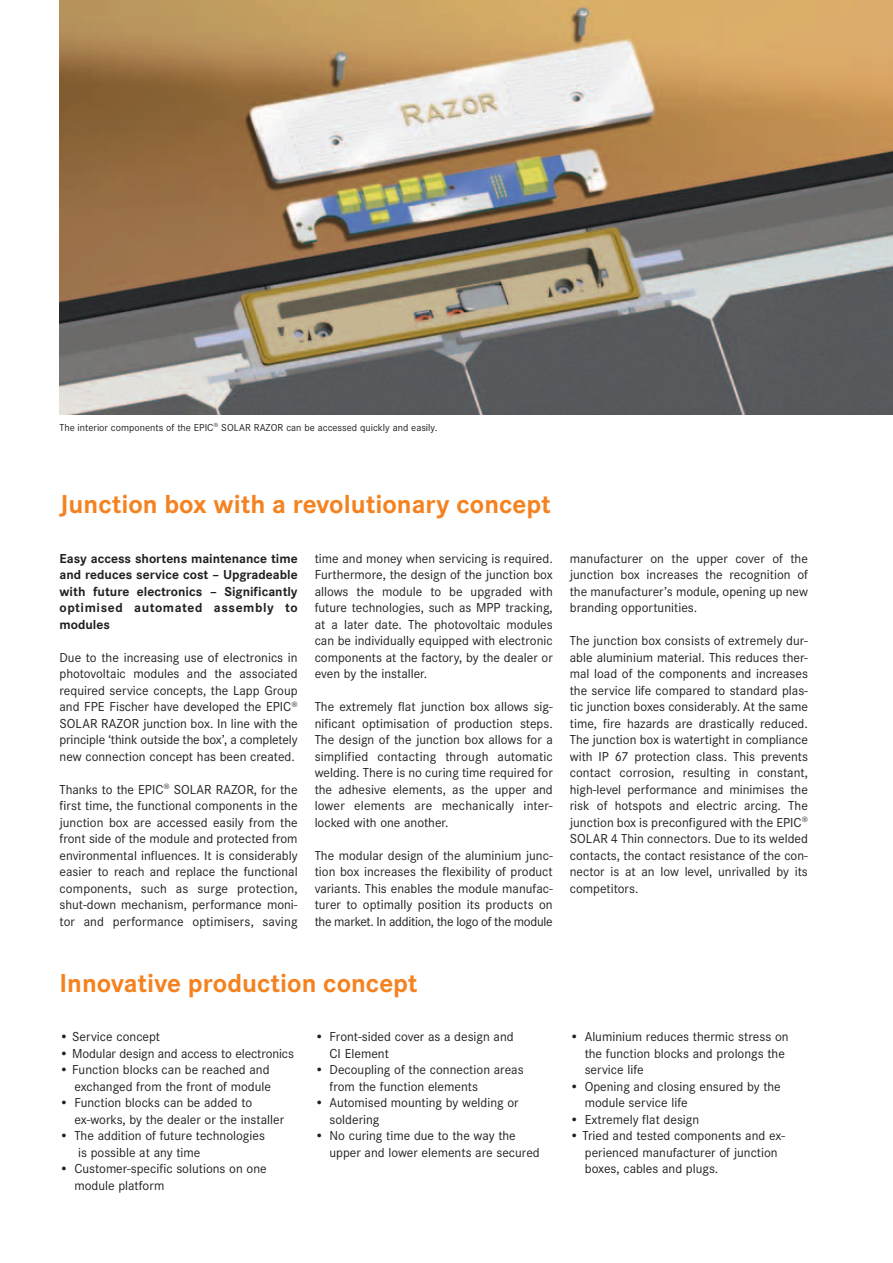
<style>
.page{position:relative;width:893px;height:1263px;background:#fff}
.page>*{position:absolute;margin:0;border:0;box-sizing:border-box;transform-origin:0 0}
.t1{font:700 27px "Corporate STOT";color:#f58220}
.t2{font:13.5px/16.5px "Corporate STOT";color:#231f20}
.t3{font:700 13.5px/16.5px "Corporate STOT";letter-spacing:.04em;color:#231f20;text-align:justify}
.t4{font:10.5px "Corporate STOT";color:#231f20}
</style>
<div class="page">
<img style="left:60px;top:0;width:833px;height:414px">
<p class="t4" style="left:60px;top:421px;width:379px">The interior components of the EPIC<sup>®</sup> SOLAR RAZOR can be accessed quickly and easily.</p>
<h1 class="t1" style="left:60px;top:489px;width:493px">Junction box with a revolutionary concept</h1>
<p class="t3" style="left:60px;top:550px;width:240px">Easy access shortens maintenance time and reduces service cost – Upgradeable with future electronics – Significantly optimised automated assembly to modules</p>
<p class="t2" style="left:60px;top:649px;width:240px;text-align:justify">Due to the increasing use of electronics in photovoltaic modules and the associated required service concepts, the Lapp Group and FPE Fischer have developed the EPIC<sup>® </sup>SOLAR RAZOR junction box. In line with the principle ‘think outside the box’, a completely new connection concept has been created.</p>
<p class="t2" style="left:60px;top:781px;width:240px;text-align:justify">Thanks to the EPIC<sup>®</sup> SOLAR RAZOR, for the first time, the functional components in the junction box are accessed easily from the front side of the module and protected from environmental influences. It is considerably easier to reach and replace the functional components, such as surge protection, shut-down mechanism, performance moni&shy;tor and performance optimisers, saving</p>
<p class="t2" style="left:315px;top:550px;width:240px;text-align:justify">time and money when servicing is required.<br>Furthermore, the design of the junction box allows the module to be upgraded with future technologies, such as MPP tracking, at a later date. The photovoltaic modules can be individually equipped with electronic components at the factory, by the dealer or even by the installer.</p>
<p class="t2" style="left:315px;top:698px;width:240px;text-align:justify">The extremely flat junction box allows sig&shy;nificant optimisation of production steps.<br>The design of the junction box allows for a simplified contacting through automatic welding. There is no curing time required for the adhesive elements, as the upper and lower elements are mechanically inter&shy;locked with one another.</p>
<p class="t2" style="left:315px;top:847px;width:240px;text-align:justify">The modular design of the aluminium junc&shy;tion box increases the flexibility of product variants. This enables the module manufac&shy;turer to optimally position its products on the market. In addition, the logo of the module</p>
<p class="t2" style="left:570px;top:550px;width:240px;text-align:justify">manufacturer on the upper cover of the junction box increases the recognition of the manufacturer’s module, opening up new branding opportunities.</p>
<p class="t2" style="left:570px;top:632px;width:240px;text-align:justify">The junction box consists of extremely dur&shy;able aluminium material. This reduces ther&shy;mal load of the components and increases the service life compared to standard plas&shy;tic junction boxes considerably. At the same time, fire hazards are drastically reduced.<br>The junction box is watertight in compliance with IP 67 protection class. This prevents contact corrosion, resulting in constant, high-level performance and minimises the risk of hotspots and electric arcing. The junction box is preconfigured with the EPIC<sup>® </sup>SOLAR 4 Thin connectors. Due to its welded contacts, the contact resistance of the con&shy;nector is at an low level, unrivalled by its competitors.</p>
<h1 class="t1" style="left:60px;top:967px;width:359px">Innovative production concept</h1>
<p class="t2" style="left:60px;top:1028px;width:102px">• Service concept</p>
<p class="t2" style="left:60px;top:1045px;width:236px">• Modular design and access to electronics</p>
<p class="t2" style="left:60px;top:1061px;width:213px;text-align:right">• Function blocks can be reached and exchanged from the front of module</p>
<p class="t2" style="left:74px;top:1094px;width:211px;text-indent:-15px">• Function blocks can be added to ex-works, by the dealer or the installer</p>
<p class="t2" style="left:78px;top:1127px;width:188px;text-indent:-19px">• The addition of future technologies is possible at any time</p>
<p class="t2" style="left:74px;top:1160px;width:194px;text-indent:-15px">• Customer-specific solutions on one module platform</p>
<p class="t2" style="left:330px;top:1028px;width:186px;text-indent:-15px">• Front-sided cover as a design and<br>CI Element</p>
<p class="t2" style="left:330px;top:1061px;width:196px;text-indent:-15px">• Decoupling of the connection areas from the function elements</p>
<p class="t2" style="left:330px;top:1094px;width:191px;text-indent:-15px">• Automised mounting by welding or soldering</p>
<p class="t2" style="left:330px;top:1127px;width:212px;text-indent:-15px">• No curing time due to the way the upper and lower elements are secured</p>
<p class="t2" style="left:585px;top:1028px;width:205px;text-indent:-15px">• Aluminium reduces thermic stress on the function blocks and prolongs the service life</p>
<p class="t2" style="left:585px;top:1078px;width:198px;text-indent:-15px">• Opening and closing ensured by the module service life</p>
<p class="t2" style="left:570px;top:1111px;width:131px">• Extremely flat design</p>
<p class="t2" style="left:585px;top:1127px;width:202px;text-indent:-15px">• Tried and tested components and ex&shy;perienced manufacturer of junction boxes, cables and plugs.</p>
</div>
